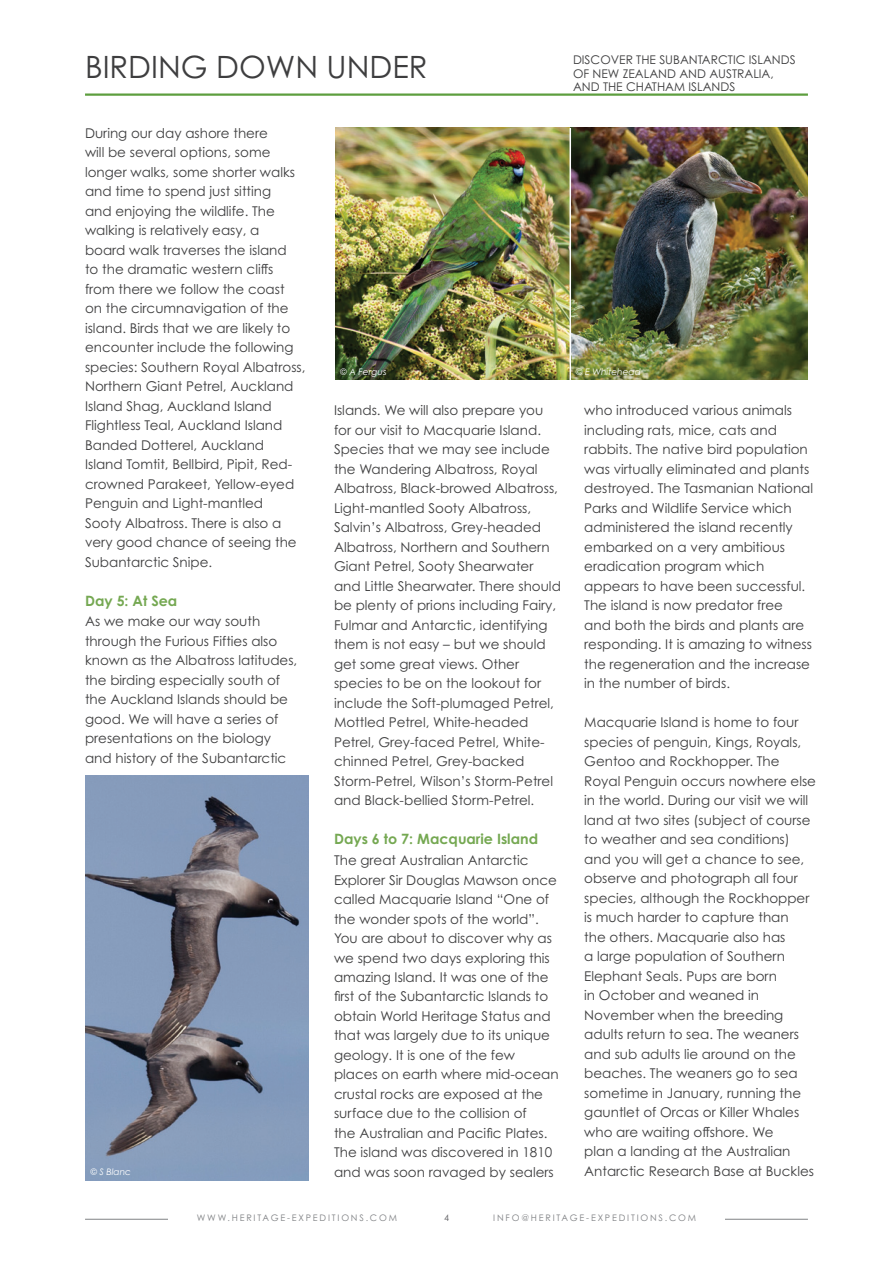
<style>
.page{position:relative;width:893px;height:1263px;background:#fff}
.page>*{position:absolute;margin:0;border:0;box-sizing:border-box;transform-origin:0 0}
.t1{font:30.75px "Century Gothic Pro";color:#3e3e3f}
.t2{font:700 14.25px "Century Gothic Pro";color:#75a852}
.t3{font:13.5px/19.5px "Century Gothic Pro";color:#3e3e3f}
.t4{font:12px/13.5px "Century Gothic Pro";color:#3e3e3f}
.t5{font:9px "Century Gothic Pro";letter-spacing:.2em;color:#808285}
.t6{font:italic 9px "Century Gothic Pro";color:#fff}
.t7{font:9px "Century Gothic Pro";color:#636366}
</style>
<div class="page">
<hr style="left:85px;top:1219px;width:723px;height:1px;background:#808285">
<div style="left:168px;top:1208px;width:557px;height:19px;background:#fff"></div>
<hr style="left:85px;top:93px;width:723px;height:3px;background:#5d9e3e">
<img style="left:85px;top:775px;width:224px;height:405px">
<img style="left:335px;top:128px;width:472px;height:251px">
<hr style="left:569px;top:128px;width:2px;height:253px;background:#fff">
<h1 class="t1" style="left:85px;top:48px;width:344px">BIRDING DOWN UNDER</h1>
<p class="t4" style="left:573px;top:53px;width:224px">DISCOVER THE SUBANTARCTIC ISLANDS<br>OF NEW ZEALAND AND AUSTRALIA,<br>AND THE CHATHAM ISLANDS</p>
<p class="t3" style="left:85px;top:123px;width:222px">During our day ashore there<br>will be several options, some longer walks, some shorter walks and time to spend just sitting<br>and enjoying the wildlife. The walking is relatively easy, a<br>board walk traverses the island<br>to the dramatic western cliffs from there we follow the coast<br>on the circumnavigation of the island. Birds that we are likely to encounter include the following species: Southern Royal Albatross,<br>Northern Giant Petrel, Auckland<br>Island Shag, Auckland Island<br>Flightless Teal, Auckland Island<br>Banded Dotterel, Auckland<br>Island Tomtit, Bellbird, Pipit, Red&shy;crowned Parakeet, Yellow-eyed<br>Penguin and Light-mantled<br>Sooty Albatross. There is also a very good chance of seeing the<br>Subantarctic Snipe.</p>
<p class="t2" style="left:85px;top:592px;width:94px">Day 5: At Sea</p>
<p class="t3" style="left:85px;top:612px;width:214px">As we make our way south through the Furious Fifties also known as the Albatross latitudes, the birding especially south of the Auckland Islands should be good. We will have a series of presentations on the biology and history of the Subantarctic</p>
<p class="t6" style="left:340px;top:367px;width:48px">© A Fergus</p>
<p class="t6" style="left:576px;top:367px;width:67px">© E Whitehead</p>
<p class="t3" style="left:584px;top:400px;width:230px">who introduced various animals including rats, mice, cats and rabbits. The native bird population was virtually eliminated and plants destroyed. The Tasmanian National<br>Parks and Wildlife Service which administered the island recently embarked on a very ambitious eradication program which appears to have been successful.<br>The island is now predator free<br>and both the birds and plants are responding. It is amazing to witness the regeneration and the increase in the number of birds.</p>
<p class="t3" style="left:584px;top:712px;width:233px">Macquarie Island is home to four species of penguin, Kings, Royals,<br>Gentoo and Rockhopper. The<br>Royal Penguin occurs nowhere else in the world. During our visit we will land at two sites (subject of course to weather and sea conditions) and you will get a chance to see, observe and photograph all four species, although the Rockhopper is much harder to capture than<br>the others. Macquarie also has<br>a large population of Southern<br>Elephant Seals. Pups are born<br>in October and weaned in<br>November when the breeding adults return to sea. The weaners and sub adults lie around on the beaches. The weaners go to sea sometime in January, running the gauntlet of Orcas or Killer Whales who are waiting offshore. We<br>plan a landing at the Australian</p>
<p class="t3" style="left:334px;top:401px;width:228px">Islands. We will also prepare you for our visit to Macquarie Island.<br>Species that we may see include the Wandering Albatross, Royal Albatross, Black-browed Albatross, Light-mantled Sooty Albatross, Salvin’s Albatross, Grey-headed Albatross, Northern and Southern Giant Petrel, Sooty Shearwater and Little Shearwater. There should be plenty of prions including Fairy, Fulmar and Antarctic, identifying them is not easy – but we should get some great views. Other species to be on the lookout for include the Soft-plumaged Petrel, Mottled Petrel, White-headed Petrel, Grey-faced Petrel, White&shy;chinned Petrel, Grey-backed Storm-Petrel, Wilson’s Storm-Petrel and Black-bellied Storm-Petrel.</p>
<p class="t2" style="left:334px;top:830px;width:206px">Days 6 to 7: Macquarie Island</p>
<p class="t3" style="left:334px;top:850px;width:226px">The great Australian Antarctic<br>Explorer Sir Douglas Mawson once called Macquarie Island “One of the wonder spots of the world”.<br>You are about to discover why as we spend two days exploring this amazing Island. It was one of the first of the Subantarctic Islands to obtain World Heritage Status and that was largely due to its unique geology. It is one of the few places on earth where mid-ocean crustal rocks are exposed at the surface due to the collision of<br>the Australian and Pacific Plates.<br>The island was discovered in 1810 and was soon ravaged by sealers</p>
<p class="t6" style="left:90px;top:1167px;width:42px">© S Blanc</p>
<p class="t3" style="left:584px;top:1161px;width:231px">Antarctic Research Base at Buckles</p>
<p class="t7" style="left:444px;top:1212px;width:6px">4</p>
<p class="t5" style="left:197px;top:1212px;width:202px">WWW.HERITAGE-EXPEDITIONS.COM</p>
<p class="t5" style="left:493px;top:1212px;width:204px">INFO@HERITAGE-EXPEDITIONS.COM</p>
</div>
